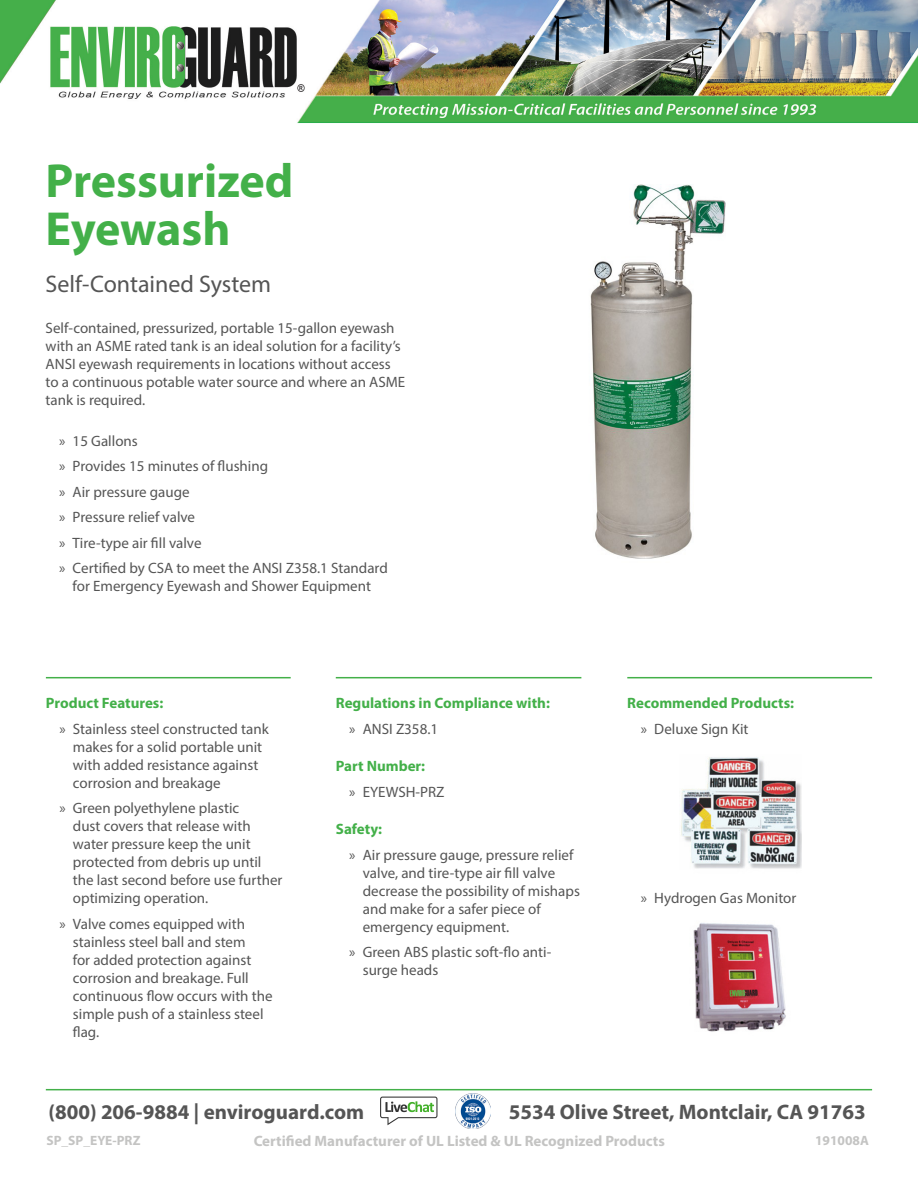
<style>
.page{position:relative;width:918px;height:1188px;background:#fff}
.page>*{position:absolute;margin:0;border:0;box-sizing:border-box;transform-origin:0 0}
.t1{font:700 48px/48px "Myriad Pro";color:#43b049}
.t2{font:24px "Myriad Pro";color:#555}
.t3{font:700 21px "Myriad Pro";color:#555}
.t4{font:15px/18px "Myriad Pro";color:#555}
.t5{font:700 15px "Myriad Pro";color:#43b049}
.t6{font:700 15px "Myriad Pro";color:#c4c4c3}
.t7{font:700 13.5px "Myriad Pro";color:#c4c4c3}
</style>
<div class="page">
<hr style="left:46px;top:677px;width:245px;height:1px;background:#43b049">
<hr style="left:627px;top:677px;width:245px;height:1px;background:#43b049">
<hr style="left:336px;top:677px;width:245px;height:1px;background:#43b049">
<hr style="left:46px;top:1089px;width:826px;height:1px;background:#43b049">
<img style="left:0;top:0;width:918px;height:123px">
<img style="left:590px;top:184px;width:136px;height:375px">
<svg style="left:380px;top:1096px;width:58px;height:30px"></svg>
<img style="left:456px;top:1094px;width:34px;height:34px">
<img style="left:681px;top:757px;width:121px;height:112px">
<img style="left:693px;top:923px;width:93px;height:109px">
<h1 class="t1" style="left:46px;top:155px;width:249px">Pressurized<br>Eyewash</h1>
<h2 class="t2" style="left:46px;top:269px;width:227px">Self-Contained System</h2>
<p class="t4" style="left:46px;top:319px;width:361px">Self-contained, pressurized, portable 15-gallon eyewash with an ASME rated tank is an ideal solution for a facility’s ANSI eyewash requirements in locations without access to a continuous potable water source and where an ASME tank is required.</p>
<p class="t4" style="left:59px;top:428px;width:330px;line-height:25.5px">» 15 Gallons<br>» Provides 15 minutes of flushing<br>» Air pressure gauge<br>» Pressure relief valve<br>» Tire-type air fill valve<br>» Certified by CSA to meet the ANSI Z358.1 Standard</p>
<p class="t4" style="left:73px;top:577px;width:300px">for Emergency Eyewash and Shower Equipment</p>
<p class="t5" style="left:46px;top:694px;width:119px">Product Features:</p>
<p class="t4" style="left:73px;top:720px;width:197px;text-indent:-14px">» Stainless steel constructed tank makes for a solid portable unit with added resistance against corrosion and breakage</p>
<p class="t4" style="left:73px;top:799px;width:211px;text-indent:-14px">» Green polyethylene plastic<br>dust covers that release with water pressure keep the unit protected from debris up until the last second before use further optimizing operation.</p>
<p class="t4" style="left:73px;top:915px;width:201px;text-indent:-14px">» Valve comes equipped with stainless steel ball and stem<br>for added protection against corrosion and breakage. Full continuous flow occurs with the simple push of a stainless steel flag.</p>
<p class="t5" style="left:336px;top:694px;width:216px">Regulations in Compliance with:</p>
<p class="t4" style="left:349px;top:720px;width:90px">» ANSI Z358.1</p>
<p class="t5" style="left:336px;top:757px;width:91px">Part Number:</p>
<p class="t4" style="left:349px;top:783px;width:97px">» EYEWSH-PRZ</p>
<p class="t5" style="left:336px;top:820px;width:48px">Safety:</p>
<p class="t4" style="left:363px;top:846px;width:219px;text-indent:-14px">» Air pressure gauge, pressure relief valve, and tire-type air fill valve decrease the possibility of mishaps and make for a safer piece of emergency equipment.</p>
<p class="t4" style="left:363px;top:943px;width:190px;text-indent:-14px">» Green ABS plastic soft-flo anti&shy;surge heads</p>
<p class="t5" style="left:627px;top:694px;width:168px">Recommended Products:</p>
<p class="t4" style="left:641px;top:720px;width:109px">» Deluxe Sign Kit</p>
<p class="t4" style="left:641px;top:889px;width:157px">» Hydrogen Gas Monitor</p>
<h3 class="t3" style="left:49px;top:1098px;width:317px">(800) 206-9884 | enviroguard.com</h3>
<p class="t6" style="left:254px;top:1131px;width:413px">Certified Manufacturer of UL Listed &amp; UL Recognized Products</p>
<h3 class="t3" style="left:509px;top:1098px;width:358px">5534 Olive Street, Montclair, CA 91763</h3>
<p class="t7" style="left:46px;top:1132px;width:96px">SP_SP_EYE-PRZ</p>
<p class="t7" style="left:815px;top:1131px;width:55px">191008A</p>
</div>
